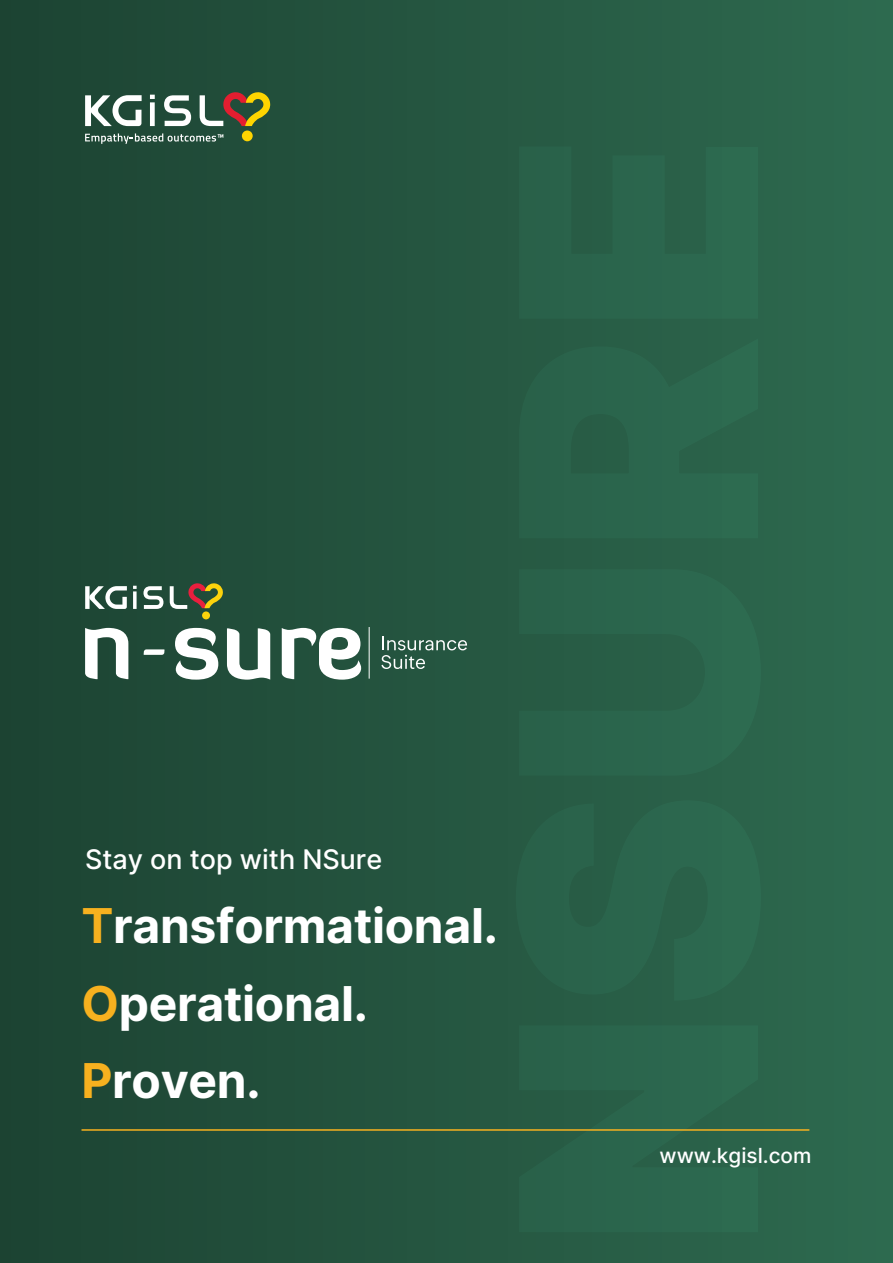
<style>
.page{position:relative;width:893px;height:1263px;background:#fff}
.page>*{position:absolute;margin:0;border:0;box-sizing:border-box;transform-origin:0 0}
.t1{font:700 48px/77.2px "Inter";letter-spacing:-.005em;color:#fff}
.t2{font:500 27px "Inter";color:#fff}
.t3{font:500 20.85px "Inter";color:#fff}
.s1{color:#f7b11f}
</style>
<div class="page">
<div style="left:0;top:0;width:893px;height:1263px;background:linear-gradient(to right,#1c4332,#2e6a4f)"></div>
<hr style="left:82px;top:1129px;width:727px;height:2px;background:#f7b11f">
<svg style="left:150px;top:95px;width:5px;height:31px"></svg>
<svg style="left:164px;top:95px;width:27px;height:31px"></svg>
<svg style="left:85px;top:95px;width:57px;height:31px"></svg>
<svg style="left:200px;top:92px;width:70px;height:34px;background:#766c42"></svg>
<div style="left:242px;top:130px;width:11px;height:11px;background:#fed401;border-radius:50%"></div>
<svg style="left:85px;top:133px;width:138px;height:11px;background:#557567"></svg>
<svg style="left:143px;top:649px;width:23px;height:6px"></svg>
<svg style="left:175px;top:628px;width:43px;height:52px"></svg>
<svg style="left:227px;top:628px;width:43px;height:52px"></svg>
<svg style="left:282px;top:628px;width:79px;height:52px"></svg>
<svg style="left:85px;top:628px;width:43px;height:51px"></svg>
<svg style="left:381px;top:637px;width:86px;height:32px;background:#4a7261"></svg>
<svg style="left:133px;top:586px;width:4px;height:3px"></svg>
<svg style="left:133px;top:591px;width:4px;height:18px"></svg>
<svg style="left:143px;top:586px;width:20px;height:23px"></svg>
<svg style="left:85px;top:586px;width:42px;height:23px"></svg>
<svg style="left:170px;top:583px;width:53px;height:26px"></svg>
<div style="left:202px;top:611px;width:8px;height:8px;background:#fcd20c;border-radius:50%"></div>
<hr style="left:369px;top:627px;width:1px;height:52px;background:#fff">
<p class="t2" style="left:85px;top:839px;width:299px">Stay on top with NSure</p>
<p class="t1" style="left:82px;top:886px;width:418px"><span class="s1">T</span>ransformational.<br><span class="s1">O</span>perational.<br><span class="s1">P</span>roven.</p>
<p class="t3" style="left:660px;top:1140px;width:153px">www.kgisl.com</p>
</div>
